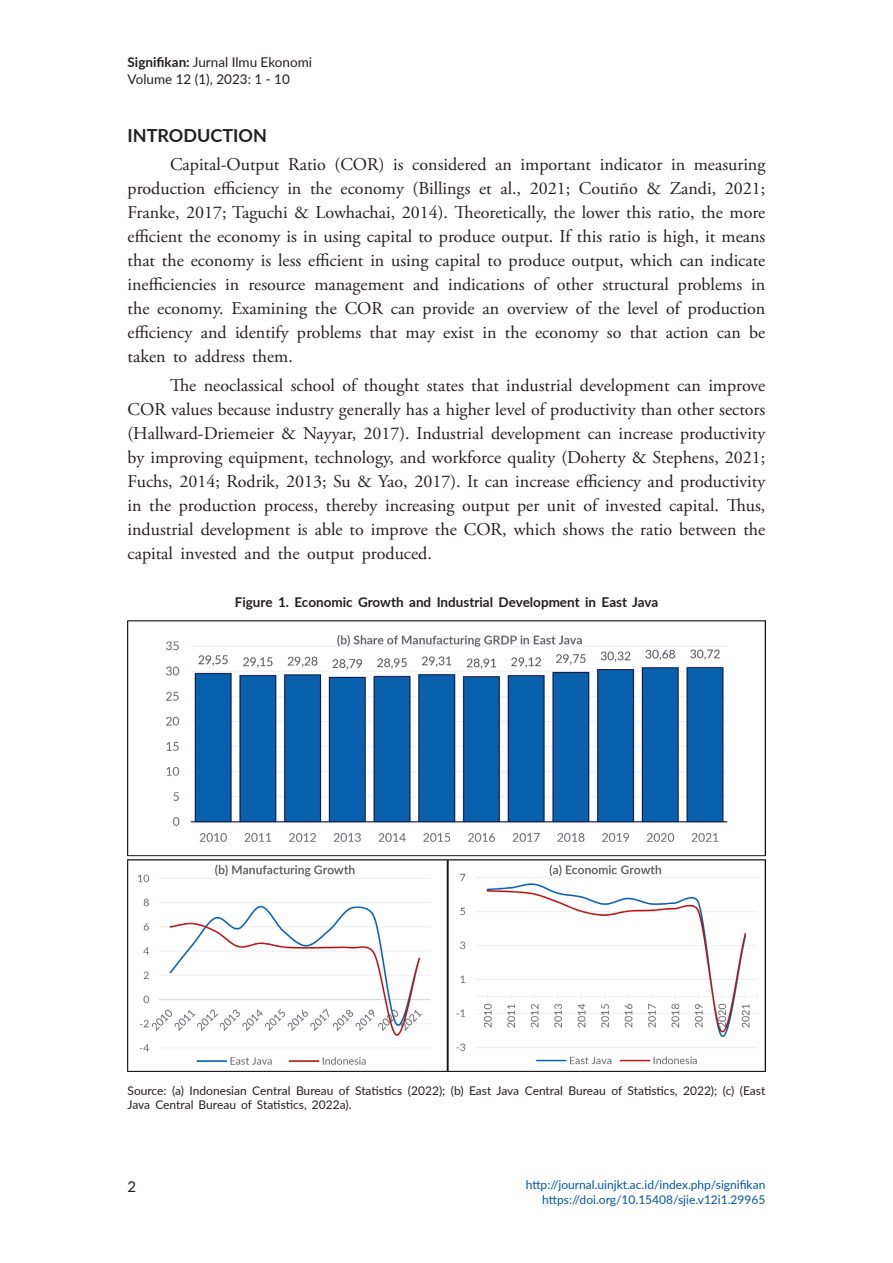
<style>
.page{position:relative;width:893px;height:1263px;background:#fff}
.page>*{position:absolute;margin:0;border:0;box-sizing:border-box;transform-origin:0 0}
.Bodyteks{font:18px/24px "Adobe Garamond Pro";color:#231f20;text-align:justify}
.Subhead_1{font:700 18px "Lato";color:#231f20}
.t1{font:15px "Lato";color:#231f20}
.Judul_tabel___Gambar{font:700 13.5px "Lato";color:#231f20}
.t2{font:13.5px/16.2px "Lato";color:#231f20}
.Ket__Tabel___Gambar{font:12px/13.8px "Lato";color:#231f20}
.t3{font:12px/14.4px "Lato";color:#0154a6;text-align:right}
.s1{font-weight:700}
</style>
<div class="page">
<img style="left:128px;top:620px;width:637px;height:451px">
<p class="t2" style="left:128px;top:54px;width:186px"><span class="s1">Signifikan:</span> Jurnal Ilmu Ekonomi<br>Volume 12 (1), 2023: 1 - 10</p>
<p class="Subhead_1" style="left:128px;top:122px;width:141px">INTRODUCTION</p>
<p class="Bodyteks" style="left:128px;top:153px;width:639px;text-indent:43px">Capital-Output Ratio (COR) is considered an important indicator in measuring production efficiency in the economy (Billings et al., 2021; Coutiño &amp; Zandi, 2021; Franke, 2017; Taguchi &amp; Lowhachai, 2014). Theoretically, the lower this ratio, the more efficient the economy is in using capital to produce output. If this ratio is high, it means that the economy is less efficient in using capital to produce output, which can indicate inefficiencies in resource management and indications of other structural problems in the economy. Examining the COR can provide an overview of the level of production efficiency and identify problems that may exist in the economy so that action can be taken to address them.</p>
<p class="Bodyteks" style="left:128px;top:373px;width:639px;text-indent:43px">The neoclassical school of thought states that industrial development can improve COR values because industry generally has a higher level of productivity than other sectors (Hallward-Driemeier &amp; Nayyar, 2017). Industrial development can increase productivity by improving equipment, technology, and workforce quality (Doherty &amp; Stephens, 2021; Fuchs, 2014; Rodrik, 2013; Su &amp; Yao, 2017). It can increase efficiency and productivity in the production process, thereby increasing output per unit of invested capital. Thus, industrial development is able to improve the COR, which shows the ratio between the capital invested and the output produced.</p>
<p class="Judul_tabel___Gambar" style="left:235px;top:592px;width:425px">Figure 1. Economic Growth and Industrial Development in East Java</p>
<p class="Ket__Tabel___Gambar" style="left:128px;top:1083px;width:639px">Source: (a) Indonesian Central Bureau of Statistics (2022); (b) East Java Central Bureau of Statistics, 2022); (c) (East<br>Java Central Bureau of Statistics, 2022a).</p>
<p class="t1" style="left:128px;top:1175px;width:10px">2</p>
<p class="t3" style="left:526px;top:1177px;width:241px">http://journal.uinjkt.ac.id/index.php/signifikan https://doi.org/10.15408/sjie.v12i1.29965</p>
</div>
